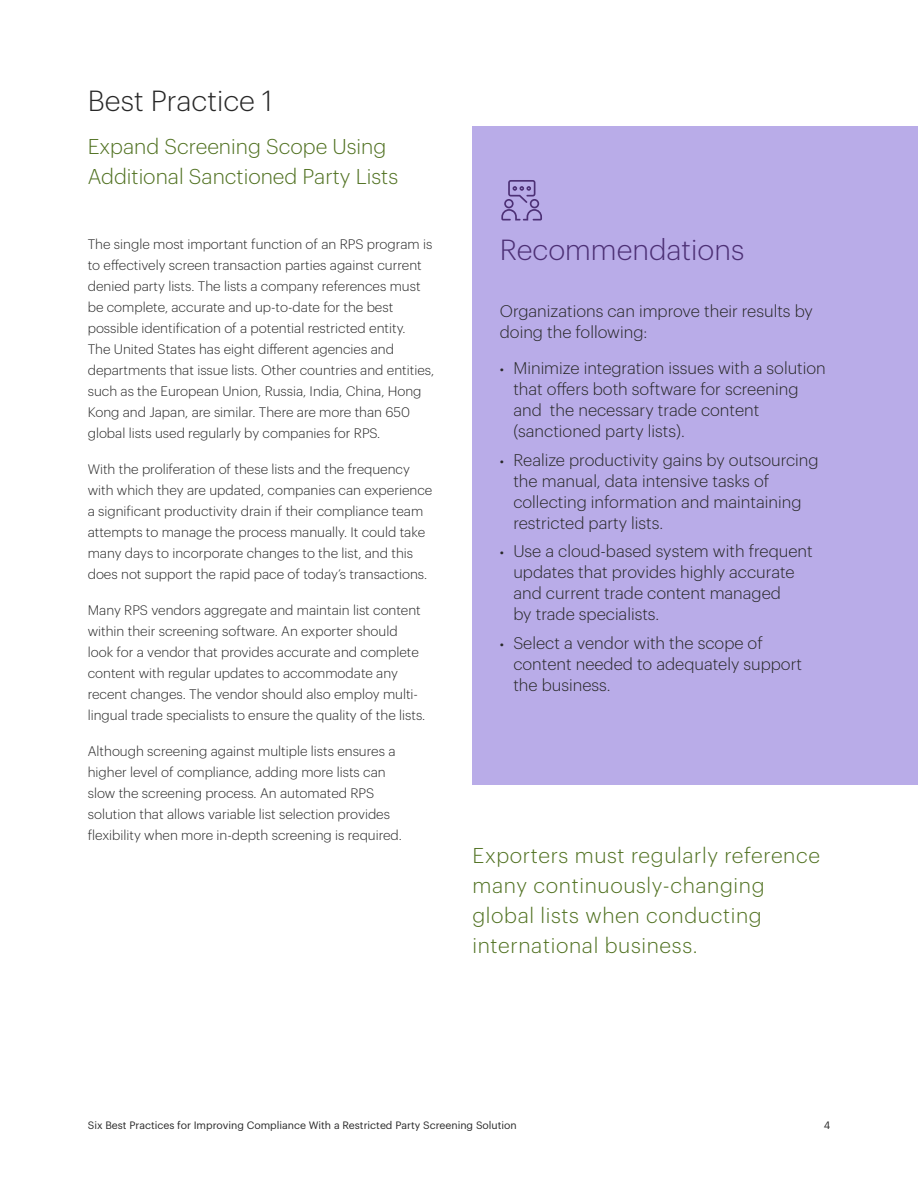
<style>
.page{position:relative;width:918px;height:1188px;background:#fff}
.page>*{position:absolute;margin:0;border:0;box-sizing:border-box;transform-origin:0 0}
.Cover_-_Subtitle{font:300 28.5px "Graphik";color:#4d3075}
.Cover_-_Subtitle-2{font:300 28.5px "Graphik";color:#282828}
.t1{font:300 21px/30px "Graphik";letter-spacing:.03em;color:#517222}
.t2{font:300 21px/30px "Graphik";color:#517222}
.t3{font:300 16.5px/21px "Graphik";color:#282828}
.t4{font:300 13.5px/21px "Graphik";color:#282828}
.t5{font:10.5px "Graphik";color:#282828}
.s1{font-size:13.5px}
</style>
<div class="page">
<div style="left:472px;top:126px;width:446px;height:658px;background:#b9ace8"></div>
<svg style="left:501px;top:180px;width:41px;height:41px"></svg>
<p class="Cover_-_Subtitle-2" style="left:88px;top:80px;width:186px">Best Practice 1</p>
<h2 class="t2" style="left:88px;top:130px;width:312px">Expand Screening Scope Using<br>Additional Sanctioned Party Lists</h2>
<p class="t4" style="left:88px;top:232px;width:348px">The single most important function of an RPS program is to effectively screen transaction parties against current denied party lists. The lists a company references must be complete, accurate and up-to-date for the best possible identification of a potential restricted entity.<br>The United States has eight different agencies and departments that issue lists. Other countries and entities, such as the European Union, Russia, India, China, Hong Kong and Japan, are similar. There are more than 650 global lists used regularly by companies for RPS.</p>
<p class="t4" style="left:88px;top:457px;width:346px">With the proliferation of these lists and the frequency with which they are updated, companies can experience a significant productivity drain if their compliance team attempts to manage the process manually. It could take many days to incorporate changes to the list, and this does not support the rapid pace of today’s transactions.</p>
<p class="t4" style="left:88px;top:598px;width:339px">Many RPS vendors aggregate and maintain list content within their screening software. An exporter should look for a vendor that provides accurate and complete content with regular updates to accommodate any recent changes. The vendor should also employ multi&shy;lingual trade specialists to ensure the quality of the lists.</p>
<p class="t4" style="left:88px;top:739px;width:316px">Although screening against multiple lists ensures a higher level of compliance, adding more lists can slow the screening process. An automated RPS solution that allows variable list selection provides flexibility when more in-depth screening is required.</p>
<p class="Cover_-_Subtitle" style="left:500px;top:229px;width:246px">Recommendations</p>
<p class="t3" style="left:500px;top:299px;width:315px">Organizations can improve their results by doing the following:</p>
<p class="t3" style="left:513px;top:356px;width:314px;text-indent:-14px"><span class="s1">•</span> Minimize integration issues with a solution that offers both software for screening and the necessary trade content (sanctioned party lists).</p>
<p class="t3" style="left:513px;top:448px;width:307px;text-indent:-14px"><span class="s1">•</span> Realize productivity gains by outsourcing the manual, data intensive tasks of collecting information and maintaining restricted party lists.</p>
<p class="t3" style="left:513px;top:539px;width:301px;text-indent:-14px"><span class="s1">•</span> Use a cloud-based system with frequent updates that provides highly accurate and current trade content managed<br>by trade specialists.</p>
<p class="t3" style="left:513px;top:631px;width:290px;text-indent:-14px"><span class="s1">•</span> Select a vendor with the scope of content needed to adequately support the business.</p>
<h2 class="t1" style="left:472px;top:839px;width:349px">Exporters must regularly reference many continuously-changing global lists when conducting international business.</h2>
<p class="t5" style="left:88px;top:1118px;width:431px">Six Best Practices for Improving Compliance With a Restricted Party Screening Solution</p>
<p class="t5" style="left:824px;top:1118px;width:8px">4</p>
</div>
